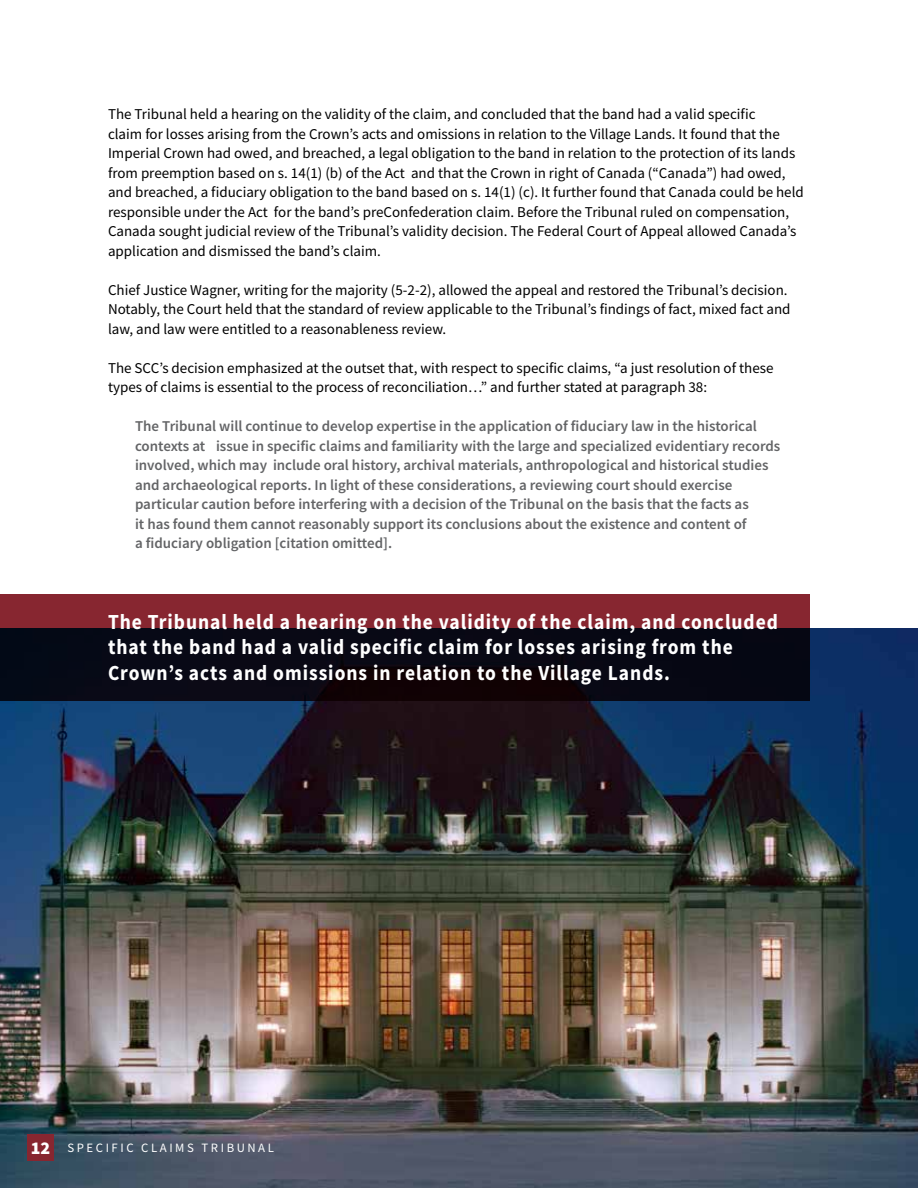
<style>
.page{position:relative;width:918px;height:1188px;background:#fff}
.page>*{position:absolute;margin:0;border:0;box-sizing:border-box;transform-origin:0 0}
.t1{font:700 21.45px/25.5px "Source Sans Pro";letter-spacing:.05em;color:#fff;scale:.91 1}
.t2{font:15px/19.5px "Source Sans Pro";color:#000}
.t3{font:600 15px/19.5px "Source Sans Pro";color:#636466}
.t4{font:12.75px "Source Sans Pro";letter-spacing:.2em;color:#fff}
.s1{font-weight:900;font-size:18px}
</style>
<div class="page">
<img style="left:0;top:629px;width:918px;height:559px">
<svg style="left:0;top:594px;width:810px;height:107px;background:#30111b"></svg>
<div style="left:27px;top:1134px;width:27px;height:27px;background:#872630"></div>
<p class="t2" style="left:108px;top:104px;width:697px">The Tribunal held a hearing on the validity of the claim, and concluded that the band had a valid specific<br>claim for losses arising from the Crown’s acts and omissions in relation to the Village Lands. It found that the Imperial Crown had owed, and breached, a legal obligation to the band in relation to the protection of its lands from preemption based on s. 14(1) (b) of the Act and that the Crown in right of Canada (“Canada”) had owed, and breached, a fiduciary obligation to the band based on s. 14(1) (c). It further found that Canada could be held responsible under the Act for the band’s preConfederation claim. Before the Tribunal ruled on compensation, Canada sought judicial review of the Tribunal’s validity decision. The Federal Court of Appeal allowed Canada’s application and dismissed the band’s claim.</p>
<p class="t2" style="left:108px;top:280px;width:684px">Chief Justice Wagner, writing for the majority (5-2-2), allowed the appeal and restored the Tribunal’s decision.<br>Notably, the Court held that the standard of review applicable to the Tribunal’s findings of fact, mixed fact and law, and law were entitled to a reasonableness review.</p>
<p class="t2" style="left:108px;top:358px;width:667px">The SCC’s decision emphasized at the outset that, with respect to specific claims, “a just resolution of these types of claims is essential to the process of reconciliation…” and further stated at paragraph 38:</p>
<p class="t3" style="left:135px;top:416px;width:647px">The Tribunal will continue to develop expertise in the application of fiduciary law in the historical contexts at issue in specific claims and familiarity with the large and specialized evidentiary records involved, which may include oral history, archival materials, anthropological and historical studies and archaeological reports. In light of these considerations, a reviewing court should exercise particular caution before interfering with a decision of the Tribunal on the basis that the facts as<br>it has found them cannot reasonably support its conclusions about the existence and content of<br>a fiduciary obligation [citation omitted].</p>
<h1 class="t1" style="left:108px;top:608px;width:738px">The Tribunal held a hearing on the validity of the claim, and concluded that the band had a valid specific claim for losses arising from the<br>Crown’s acts and omissions in relation to the Village Lands.</h1>
<p class="t4" style="left:31px;top:1140px;width:245px"><span class="s1">12</span> SPECIFIC CLAIMS TRIBUNAL</p>
</div>
